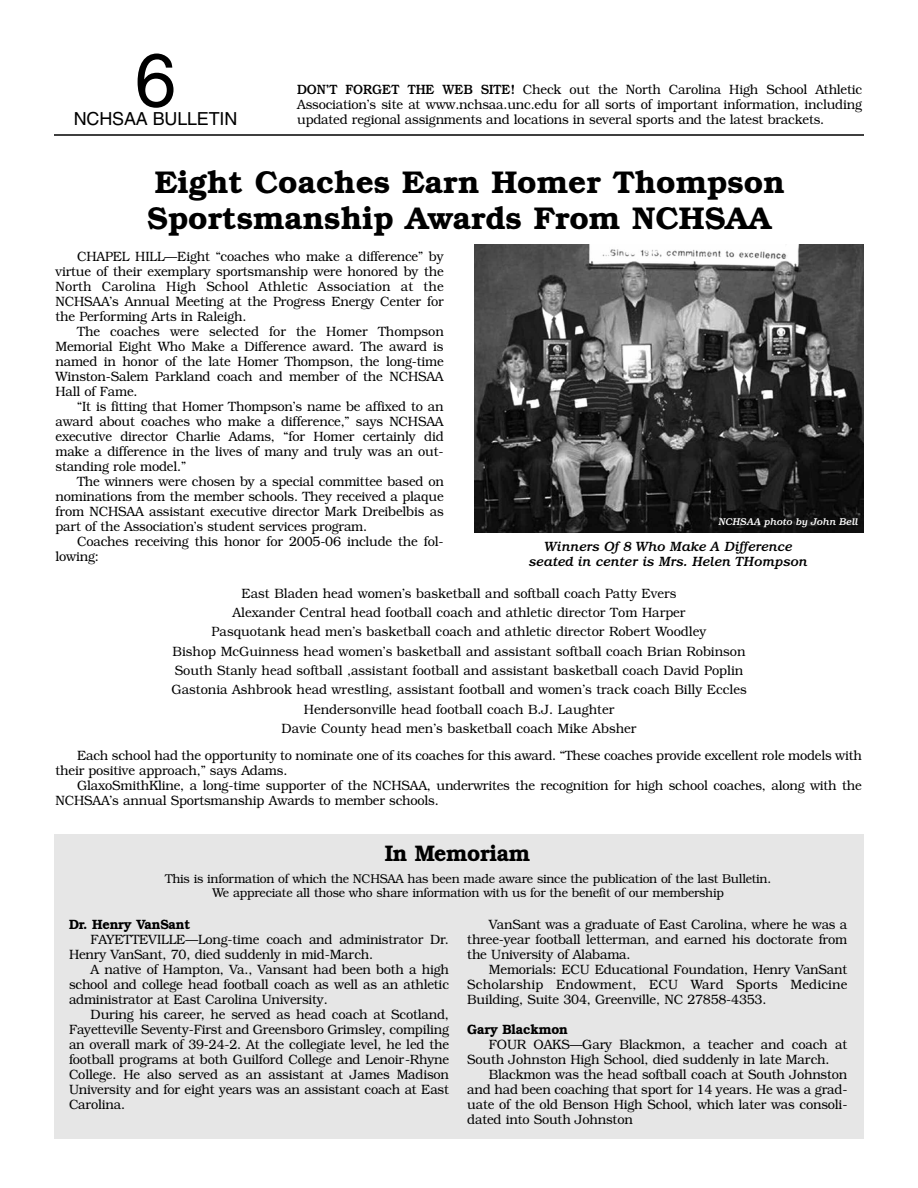
<style>
.page{position:relative;width:918px;height:1188px;background:#fff}
.page>*{position:absolute;margin:0;border:0;box-sizing:border-box;transform-origin:0 0}
.t1{font:75px "Helvetica";color:#000}
.t2{font:600 31.5px/36px "Bookman";color:#000}
.t3{font:600 22.5px "Bookman";letter-spacing:-.02em;color:#000;scale:.95 1}
.t4{font:18px "Helvetica";letter-spacing:-.01em;color:#000}
.t5{font:300 13.5px/15px "Bookman";letter-spacing:-.015em;color:#000;text-align:justify;scale:.95 1}
.t6{font:italic 500 13.5px/15px "Bookman";letter-spacing:-.005em;color:#000;text-align:center}
.t7{font:600 13.5px "Bookman";letter-spacing:-.015em;color:#000;scale:.95 1}
.t8{font:300 12.75px/13.5px "Bookman";letter-spacing:-.02em;color:#000;text-align:center;scale:.95 1}
.t9{font:italic 500 9.9px "Bookman";letter-spacing:-.005em;color:#fff}
.s1{font-weight:500}
</style>
<div class="page">
<hr style="left:54px;top:134px;width:810px;height:2px;background:#000">
<div style="left:54px;top:834px;width:810px;height:304px;background:#e6e6e6"></div>
<img style="left:474px;top:245px;width:390px;height:288px">
<h1 class="t1" style="left:135px;top:53px;width:43px">6</h1>
<h3 class="t4" style="left:74px;top:112px;width:165px">NCHSAA BULLETIN</h3>
<p class="t5" style="left:297px;top:82px;width:596px"><span class="s1">DON’T FORGET THE WEB SITE!</span> Check out the North Carolina High School Athletic Association’s site at www.nchsaa.unc.edu for all sorts of important information, including updated regional assignments and locations in several sports and the latest brackets.</p>
<h2 class="t2" style="left:147px;top:164px;width:639px">Eight Coaches Earn Homer Thompson<br>Sportsmanship Awards From NCHSAA</h2>
<p class="t5" style="left:56px;top:249px;width:410px;text-indent:22px">CHAPEL HILL—Eight “coaches who make a difference” by virtue of their exemplary sportsmanship were honored by the North Carolina High School Athletic Association at the NCHSAA’s Annual Meeting at the Progress Energy Center for the Performing Arts in Raleigh.</p>
<p class="t5" style="left:56px;top:324px;width:410px;text-indent:22px">The coaches were selected for the Homer Thompson Memorial Eight Who Make a Difference award. The award is named in honor of the late Homer Thompson, the long-time Winston-Salem Parkland coach and member of the NCHSAA Hall of Fame.</p>
<p class="t5" style="left:56px;top:399px;width:410px;text-indent:22px">“It is fitting that Homer Thompson’s name be affixed to an award about coaches who make a difference,” says NCHSAA executive director Charlie Adams, “for Homer certainly did make a difference in the lives of many and truly was an out&shy;standing role model.”</p>
<p class="t5" style="left:56px;top:474px;width:410px;text-indent:22px">The winners were chosen by a special committee based on nominations from the member schools. They received a plaque from NCHSAA assistant executive director Mark Dreibelbis as part of the Association’s student services program.</p>
<p class="t5" style="left:56px;top:534px;width:410px;text-indent:22px">Coaches receiving this honor for 2005-06 include the fol&shy;lowing:</p>
<p class="t9" style="left:718px;top:518px;width:141px">NCHSAA photo by John Bell</p>
<p class="t6" style="left:529px;top:540px;width:280px">Winners Of 8 Who Make A Difference seated in center is Mrs. Helen THompson</p>
<p class="t5" style="left:172px;top:583px;width:607px;line-height:19.4px;text-align:center">East Bladen head women’s basketball and softball coach Patty Evers<br>Alexander Central head football coach and athletic director Tom Harper<br>Pasquotank head men’s basketball coach and athletic director Robert Woodley<br>Bishop McGuinness head women’s basketball and assistant softball coach Brian Robinson South Stanly head softball ,assistant football and assistant basketball coach David Poplin Gastonia Ashbrook head wrestling, assistant football and women’s track coach Billy Eccles Hendersonville head football coach B.J. Laughter<br>Davie County head men’s basketball coach Mike Absher</p>
<p class="t5" style="left:56px;top:748px;width:850px;text-indent:22px">Each school had the opportunity to nominate one of its coaches for this award. “These coaches provide excellent role models with their positive approach,” says Adams.</p>
<p class="t5" style="left:56px;top:778px;width:850px;text-indent:22px">GlaxoSmithKline, a long-time supporter of the NCHSAA, underwrites the recognition for high school coaches, along with the<br>NCHSAA’s annual Sportsmanship Awards to member schools.</p>
<h3 class="t3" style="left:385px;top:840px;width:154px">In Memoriam</h3>
<p class="t8" style="left:165px;top:872px;width:639px">This is information of which the NCHSAA has been made aware since the publication of the last Bulletin.<br>We appreciate all those who share information with us for the benefit of our membership</p>
<p class="t7" style="left:69px;top:916px;width:129px">Dr. Henry VanSant</p>
<p class="t5" style="left:69px;top:932px;width:402px;text-indent:22px">FAYETTEVILLE—Long-time coach and administrator Dr.<br>Henry VanSant, 70, died suddenly in mid-March.</p>
<p class="t5" style="left:69px;top:962px;width:402px;text-indent:22px">A native of Hampton, Va., Vansant had been both a high school and college head football coach as well as an athletic administrator at East Carolina University.</p>
<p class="t5" style="left:69px;top:1007px;width:402px;text-indent:22px">During his career, he served as head coach at Scotland, Fayetteville Seventy-First and Greensboro Grimsley, compiling an overall mark of 39-24-2. At the collegiate level, he led the football programs at both Guilford College and Lenoir-Rhyne College. He also served as an assistant at James Madison University and for eight years was an assistant coach at East Carolina.</p>
<p class="t5" style="left:467px;top:917px;width:401px;text-indent:22px">VanSant was a graduate of East Carolina, where he was a three-year football letterman, and earned his doctorate from the University of Alabama.</p>
<p class="t5" style="left:467px;top:962px;width:402px;text-indent:22px">Memorials: ECU Educational Foundation, Henry VanSant Scholarship Endowment, ECU Ward Sports Medicine Building, Suite 304, Greenville, NC 27858-4353.</p>
<p class="t7" style="left:467px;top:1021px;width:107px">Gary Blackmon</p>
<p class="t5" style="left:467px;top:1037px;width:402px;text-indent:22px">FOUR OAKS—Gary Blackmon, a teacher and coach at<br>South Johnston High School, died suddenly in late March.</p>
<p class="t5" style="left:467px;top:1067px;width:402px;text-indent:22px">Blackmon was the head softball coach at South Johnston and had been coaching that sport for 14 years. He was a grad&shy;uate of the old Benson High School, which later was consoli&shy;dated into South Johnston</p>
</div>
